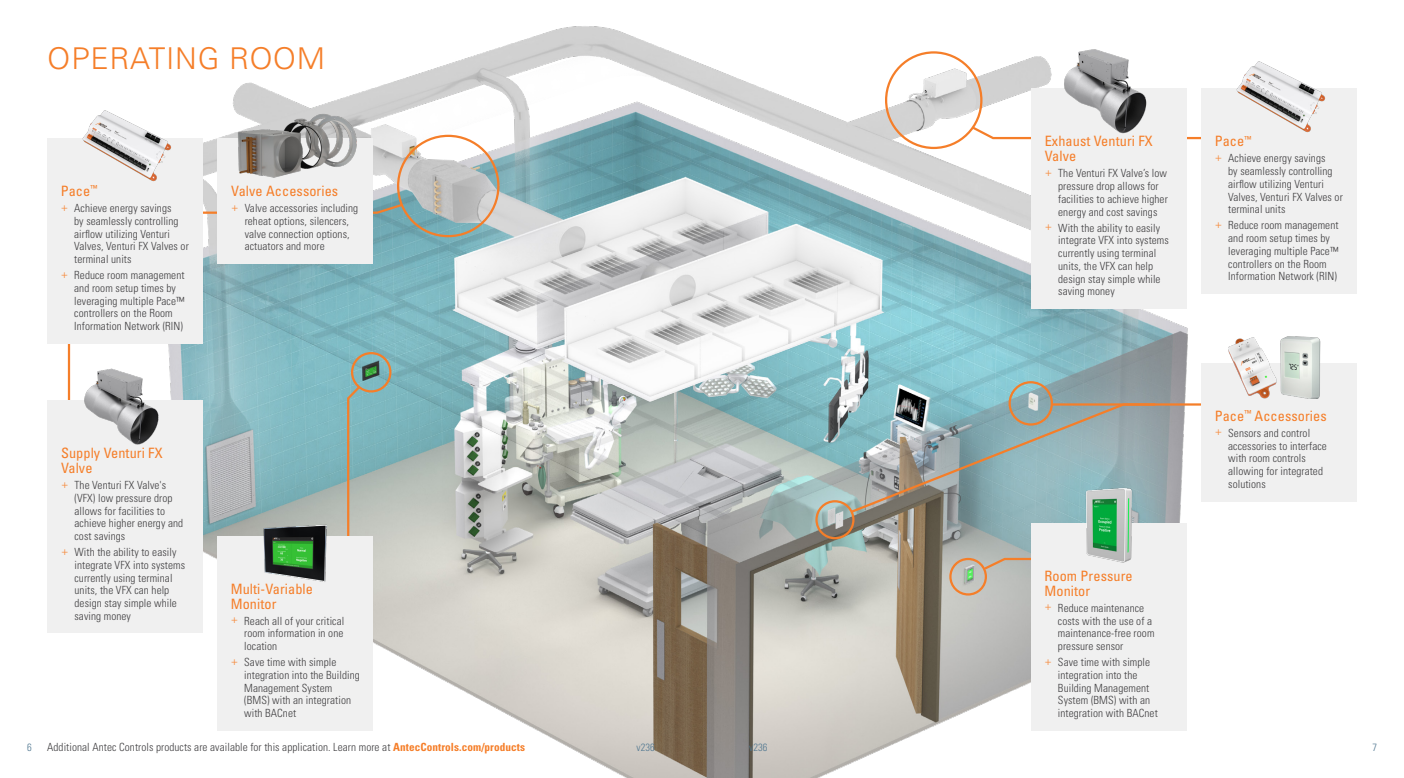
<style>
.page{position:relative;width:1404px;height:778px;background:#fff}
.page>*{position:absolute;margin:0;border:0;box-sizing:border-box;transform-origin:0 0}
.t1{font:300 30px "Univers LT Std";letter-spacing:.025em;color:#f57e29}
.t2{font:condensed 14.25px/15px "Univers LT Std";letter-spacing:.005em;color:#f57e29}
.t3{font:300 condensed 11.25px/12.8px "Univers LT Std";letter-spacing:.005em;color:#414042}
.t4{font:300 condensed 10.5px "Univers LT Std";color:#517891}
.s1{font-stretch:normal;color:#f68a3c}
.s2{font-weight:700;color:#f57e29}
</style>
<div class="page">
<img style="left:51px;top:26px;width:1262px;height:752px">
<svg style="left:970px;top:124px;width:231px;height:16px"></svg>
<div style="left:397px;top:135px;width:103px;height:102px;border:2px solid #f57e29;border-radius:50%"></div>
<svg style="left:67px;top:202px;width:337px;height:384px;background:#95bbbf"></svg>
<div style="left:351px;top:352px;width:40px;height:40px;border:2px solid #f57e29;border-radius:50%"></div>
<div style="left:217px;top:536px;width:156px;height:194px;background:#f0f0f0"></div>
<img style="left:262px;top:524px;width:67px;height:58px">
<div style="left:885px;top:51px;width:97px;height:98px;border:2px solid #f57e29;border-radius:50%"></div>
<div style="left:1009px;top:381px;width:44px;height:44px;border:2px solid #f57e29;border-radius:50%"></div>
<div style="left:949px;top:558px;width:38px;height:37px;border:2px solid #f57e29;border-radius:50%"></div>
<div style="left:815px;top:500px;width:40px;height:39px;border:2px solid #f57e29;border-radius:50%"></div>
<svg style="left:848px;top:402px;width:309px;height:113px;background:#92a8a9"></svg>
<hr style="left:1053px;top:403px;width:304px;height:2px;background:#f57e29">
<svg style="left:982px;top:556px;width:49px;height:15px"></svg>
<div style="left:1031px;top:523px;width:155px;height:207px;background:#f0f0f0"></div>
<div style="left:218px;top:138px;width:155px;height:126px;background:#f0f0f0"></div>
<img style="left:232px;top:106px;width:127px;height:72px">
<div style="left:47px;top:138px;width:156px;height:205px;background:#f0f0f0"></div>
<img style="left:73px;top:110px;width:104px;height:72px">
<div style="left:1201px;top:89px;width:156px;height:205px;background:#f0f0f0"></div>
<img style="left:1227px;top:61px;width:104px;height:72px">
<div style="left:48px;top:400px;width:155px;height:233px;background:#f0f0f0"></div>
<img style="left:83px;top:366px;width:76px;height:79px">
<div style="left:1031px;top:89px;width:156px;height:220px;background:#f0f0f0"></div>
<img style="left:1062px;top:46px;width:86px;height:88px">
<div style="left:1201px;top:363px;width:156px;height:138px;background:#f0f0f0"></div>
<img style="left:1228px;top:337px;width:44px;height:61px">
<img style="left:1272px;top:333px;width:49px;height:66px">
<img style="left:1085px;top:487px;width:47px;height:75px">
<h1 class="t1" style="left:47px;top:40px;width:280px">OPERATING ROOM</h1>
<p class="t2" style="left:61px;top:183px;width:38px">Pace<sup>™</sup></p>
<p class="t3" style="left:74px;top:202px;width:116px;text-indent:-14px"><span class="s1">+</span> Achieve energy savings<br>by seamlessly controlling airflow utilizing Venturi<br>Valves, Venturi FX Valves or terminal units</p>
<p class="t3" style="left:74px;top:269px;width:112px;text-indent:-14px"><span class="s1">+</span> Reduce room management and room setup times by leveraging multiple Pace™ controllers on the Room<br>Information Network (RIN)</p>
<p class="t2" style="left:231px;top:183px;width:109px">Valve Accessories</p>
<p class="t3" style="left:245px;top:202px;width:115px;text-indent:-14px"><span class="s1">+</span> Valve accessories including reheat options, silencers, valve connection options, actuators and more</p>
<p class="t2" style="left:61px;top:445px;width:103px">Supply Venturi FX<br>Valve</p>
<p class="t3" style="left:75px;top:479px;width:110px;text-indent:-14px"><span class="s1">+</span> The Venturi FX Valve's (VFX) low pressure drop allows for facilities to achieve higher energy and cost savings</p>
<p class="t3" style="left:75px;top:546px;width:112px;text-indent:-14px"><span class="s1">+</span> With the ability to easily integrate VFX into systems currently using terminal units, the VFX can help design stay simple while saving money</p>
<p class="t2" style="left:231px;top:581px;width:84px">Multi-Variable<br>Monitor</p>
<p class="t3" style="left:244px;top:614px;width:102px;text-align:justify;text-indent:-14px"><span class="s1">+</span> Reach all of your critical room information in one location</p>
<p class="t3" style="left:244px;top:656px;width:117px;text-indent:-14px"><span class="s1">+</span> Save time with simple integration into the Building<br>Management System (BMS) with an integration with BACnet</p>
<p class="t2" style="left:1045px;top:134px;width:110px">Exhaust Venturi FX<br>Valve</p>
<p class="t3" style="left:1058px;top:167px;width:111px;text-indent:-14px"><span class="s1">+</span> The Venturi FX Valve’s low pressure drop allows for facilities to achieve higher energy and cost savings</p>
<p class="t3" style="left:1058px;top:221px;width:112px;text-indent:-14px"><span class="s1">+</span> With the ability to easily integrate VFX into systems currently using terminal units, the VFX can help design stay simple while saving money</p>
<p class="t2" style="left:1044px;top:568px;width:90px">Room Pressure<br>Monitor</p>
<p class="t3" style="left:1058px;top:601px;width:98px;text-indent:-14px"><span class="s1">+</span> Reduce maintenance costs with the use of a maintenance-free room pressure sensor</p>
<p class="t3" style="left:1058px;top:656px;width:101px;text-indent:-14px"><span class="s1">+</span> Save time with simple integration into the<br>Building Management<br>System (BMS) with an integration with BACnet</p>
<p class="t2" style="left:1215px;top:134px;width:38px">Pace<sup>™</sup></p>
<p class="t3" style="left:1228px;top:152px;width:116px;text-indent:-14px"><span class="s1">+</span> Achieve energy savings<br>by seamlessly controlling airflow utilizing Venturi<br>Valves, Venturi FX Valves or terminal units</p>
<p class="t3" style="left:1228px;top:219px;width:112px;text-indent:-14px"><span class="s1">+</span> Reduce room management and room setup times by leveraging multiple Pace™ controllers on the Room<br>Information Network (RIN)</p>
<p class="t2" style="left:1215px;top:408px;width:114px">Pace<sup>™</sup> Accessories</p>
<p class="t3" style="left:1228px;top:426px;width:100px;text-indent:-14px"><span class="s1">+</span> Sensors and control accessories to interface with room controls allowing for integrated solutions</p>
<p class="t3" style="left:47px;top:740px;width:479px">Additional Antec Controls products are available for this application. Learn more at <span class="s2">AntecControls.com/products</span></p>
<p class="t4" style="left:27px;top:741px;width:6px">6</p>
<p class="t4" style="left:637px;top:741px;width:20px">v236</p>
<p class="t4" style="left:749px;top:741px;width:20px">v236</p>
<p class="t4" style="left:1372px;top:741px;width:6px">7</p>
</div>
